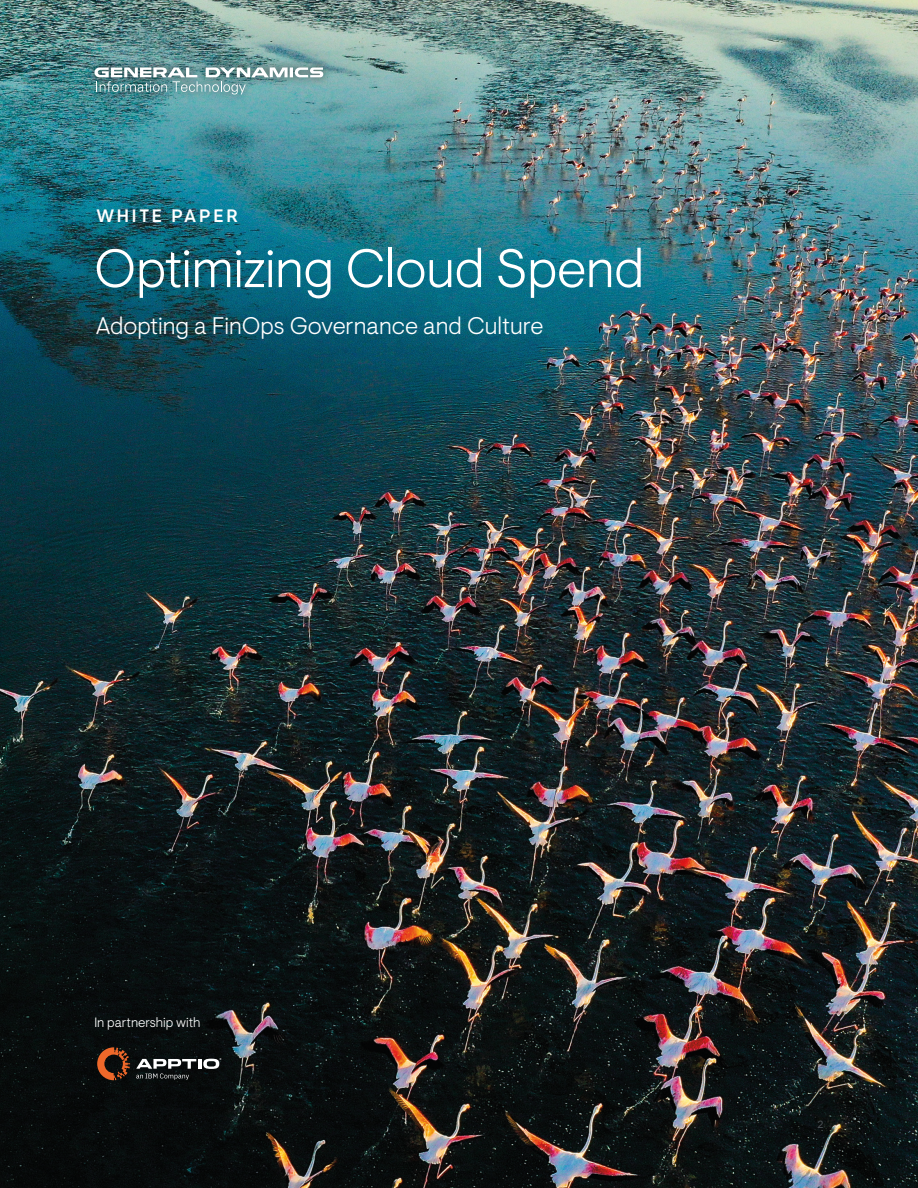
<style>
.page{position:relative;width:918px;height:1188px;background:#fff}
.page>*{position:absolute;margin:0;border:0;box-sizing:border-box;transform-origin:0 0}
.t1{font:300 54px "Visuelt Pro";letter-spacing:-.005em;color:#fff}
.t2{font:300 24px "Visuelt Pro";color:#fff}
.t3{font:500 18px "Visuelt Pro";letter-spacing:.15em;color:#fff}
.t4{font:300 13.5px "Visuelt Pro";color:#fff}
.t5{font:10.5px "Visuelt Pro";color:#495054}
</style>
<div class="page">
<img style="left:1px;top:0;width:917px;height:1188px">
<img style="left:0;top:0;width:1px;height:1188px">
<svg style="left:97px;top:1047px;width:33px;height:33px"></svg>
<svg style="left:136px;top:1058px;width:85px;height:22px"></svg>
<div style="left:85px;top:58px;width:248px;height:46px;background:#1c1b1a;opacity:.75"></div>
<svg style="left:95px;top:68px;width:228px;height:26px;background:#84abae"></svg>
<p class="t3" style="left:97px;top:206px;width:143px">WHITE PAPER</p>
<h1 class="t1" style="left:94px;top:237px;width:552px">Optimizing Cloud Spend</h1>
<p class="t2" style="left:96px;top:312px;width:449px">Adopting a FinOps Governance and Culture</p>
<p class="t4" style="left:94px;top:1015px;width:107px">In partnership with</p>
<p class="t5" style="left:817px;top:1119px;width:8px">2</p>
</div>
